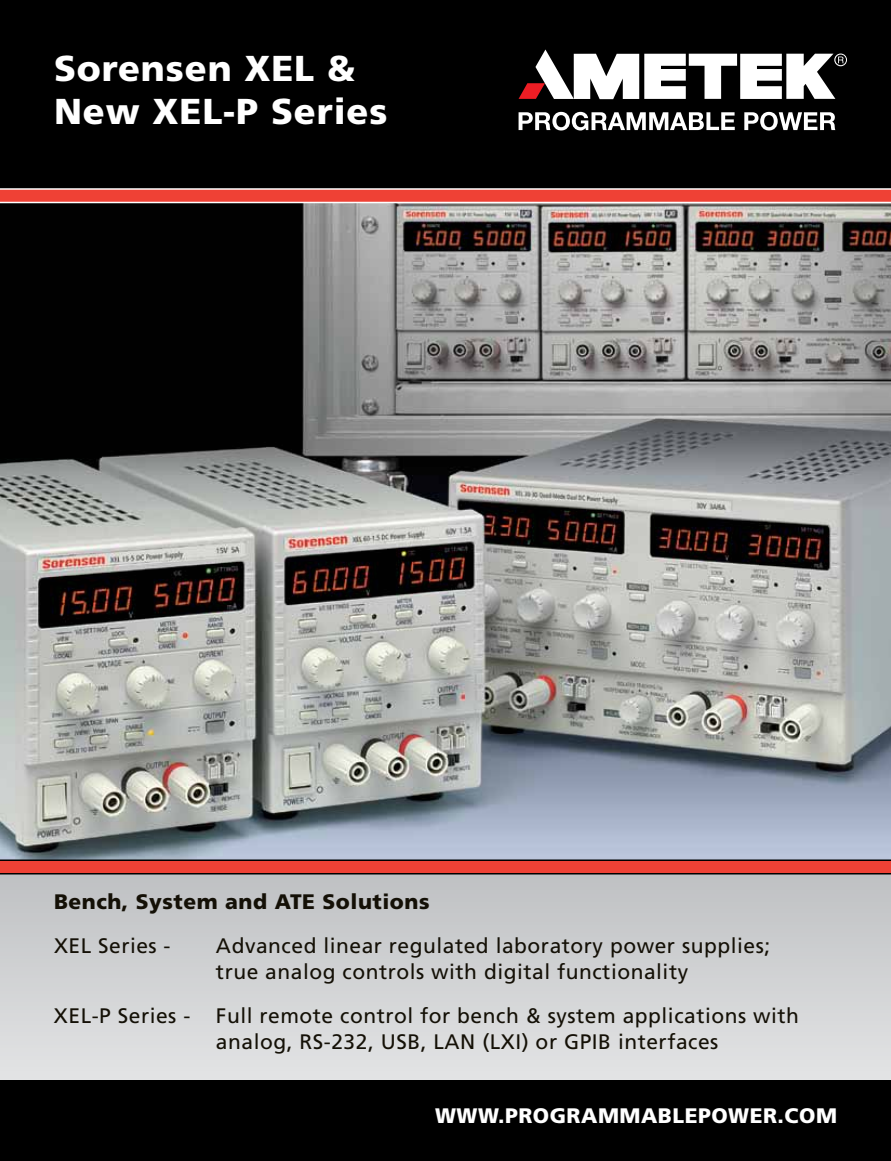
<style>
.page{position:relative;width:891px;height:1161px;background:#fff}
.page>*{position:absolute;margin:0;border:0;box-sizing:border-box;transform-origin:0 0}
.t1{font:900 36px/43.2px "Frutiger LT Std";letter-spacing:.025em;color:#fff}
.t2{font:21px/25.2px "Frutiger LT Std";letter-spacing:.025em;color:#141006}
.t3{font:900 21px "Frutiger LT Std";letter-spacing:.025em;color:#141006}
.t4{font:900 21px "Frutiger LT Std";letter-spacing:.025em;color:#fff}
</style>
<div class="page">
<div style="left:0;top:0;width:891px;height:194px;background:#000"></div>
<svg style="left:0;top:875px;width:891px;height:205px;background:#d0d2d4"></svg>
<img style="left:0;top:203px;width:891px;height:656px">
<svg style="left:519px;top:112px;width:216px;height:18px"></svg>
<svg style="left:744px;top:112px;width:91px;height:18px"></svg>
<svg style="left:519px;top:50px;width:328px;height:49px"></svg>
<div style="left:0;top:189px;width:891px;height:13px;background:#ef4135"></div>
<hr style="left:0;top:188px;width:891px;height:2px;background:#fff">
<div style="left:0;top:1080px;width:891px;height:81px;background:#000"></div>
<div style="left:0;top:860px;width:891px;height:14px;background:#ef4135"></div>
<hr style="left:0;top:859px;width:891px;height:2px;background:#000">
<hr style="left:0;top:873px;width:891px;height:2px;background:#000">
<h1 class="t1" style="left:54px;top:47px;width:335px">Sorensen XEL &amp;<br>New XEL-P Series</h1>
<p class="t3" style="left:54px;top:889px;width:377px">Bench, System and ATE Solutions</p>
<p class="t2" style="left:54px;top:934px;width:118px">XEL Series -</p>
<p class="t2" style="left:216px;top:934px;width:556px">Advanced linear regulated laboratory power supplies; true analog controls with digital functionality</p>
<p class="t2" style="left:216px;top:1004px;width:585px;text-indent:-162px">XEL-P Series - Full remote control for bench &amp; system applications with analog, RS-232, USB, LAN (LXI) or GPIB interfaces</p>
<p class="t4" style="left:435px;top:1103px;width:403px">WWW.PROGRAMMABLEPOWER.COM</p>
</div>
